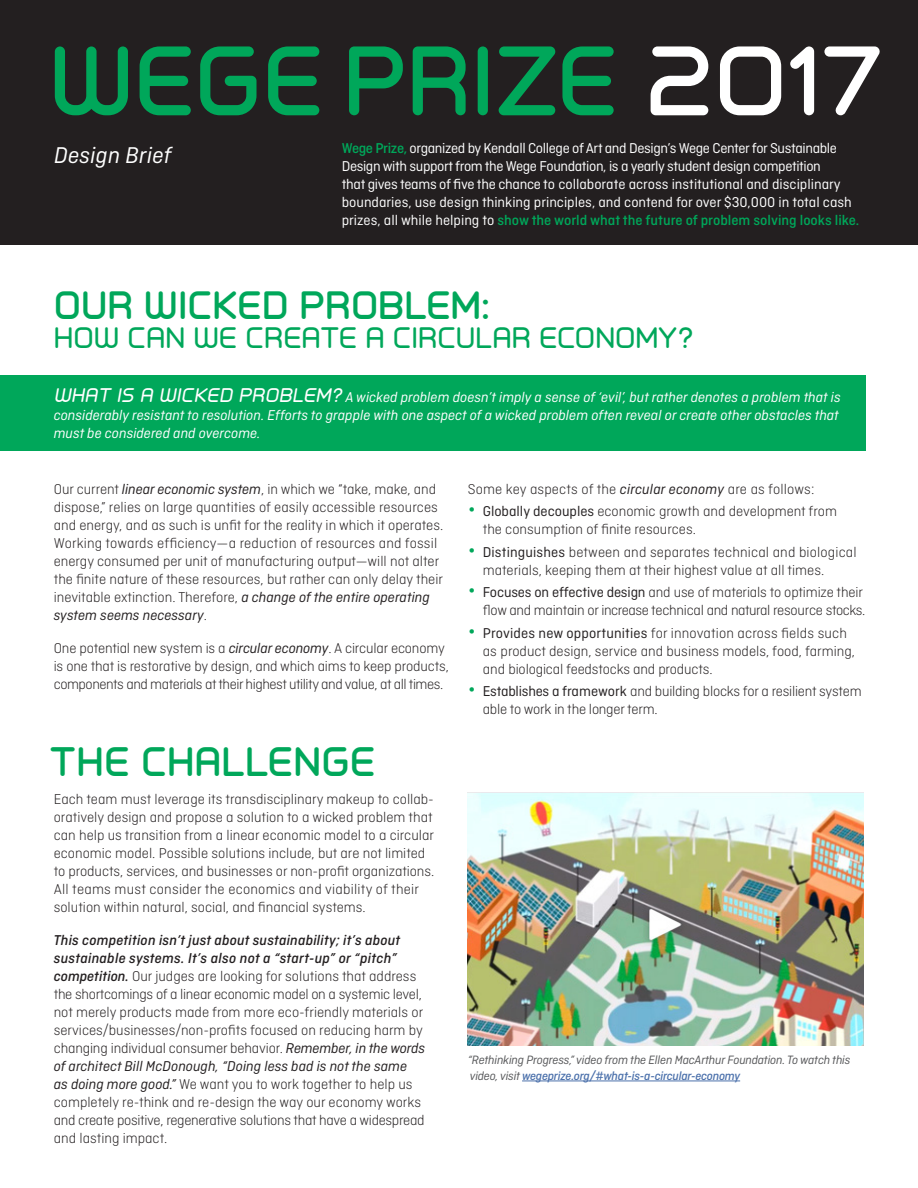
<style>
.page{position:relative;width:918px;height:1188px;background:#fff}
.page>*{position:absolute;margin:0;border:0;box-sizing:border-box;transform-origin:0 0}
.t1{font:700 89.55px "Primus";color:#00a75a}
.t2{font:700 37.5px "Primus";color:#00a75a}
.t3{font:700 36px "Primus";color:#00a75a}
.t4{font:600 27px "Primus";color:#00a75a}
.t5{font:italic 24px "Ciutadella";letter-spacing:.01em;color:#fff}
.Body_Copy{font:300 15px/18px "Ciutadella";color:#231f20}
.t6{font:15px/18px "Ciutadella";letter-spacing:-.02em;color:#fff}
.t7{font:italic 15px/18px "Ciutadella";color:#fff;text-align:justify}
.t8{font:italic 12.75px/15.3px "Ciutadella";letter-spacing:-.015em;color:#57585a}
.s1{color:#fff}
.s2{font-weight:500;color:#00a75a}
.s3{font-family:"Primus";font-weight:600;font-size:18px}
.s4{font-weight:400;font-style:italic}
.s5{font-weight:500;font-style:italic}
.s6{font-weight:400;font-size:24px;color:#00a75a}
.s7{font-weight:400}
.s8{font-weight:500;color:#4d72ac}
</style>
<div class="page">
<div style="left:0;top:375px;width:866px;height:75px;background:#00a75a"></div>
<div style="left:0;top:0;width:918px;height:245px;background:#231f20"></div>
<hr style="left:522px;top:1081px;width:218px;height:1px;background:#4d72ac">
<img style="left:468px;top:792px;width:396px;height:253px">
<p class="t1" style="left:49px;top:19px;width:834px">WEGE PRIZE <span class="s1">2017</span></p>
<p class="t5" style="left:54px;top:142px;width:119px">Design Brief</p>
<p class="t6" style="left:342px;top:139px;width:519px"><span class="s2">Wege Prize,</span> organized by Kendall College of Art and Design’s Wege Center for Sustainable Design with support from the Wege Foundation, is a yearly student design competition<br>that gives teams of five the chance to collaborate across institutional and disciplinary boundaries, use design thinking principles, and contend for over $30,000 in total cash prizes, all while helping to <span class="s2">show the world what the future of problem solving looks like.</span></p>
<p class="t3" style="left:54px;top:280px;width:438px">OUR WICKED PROBLEM:</p>
<p class="t4" style="left:54px;top:320px;width:641px">HOW CAN WE CREATE A CIRCULAR ECONOMY?</p>
<p class="t7" style="left:54px;top:388px;width:788px"><span class="s3">WHAT IS A WICKED PROBLEM?</span> A wicked problem doesn’t imply a sense of ‘evil’, but rather denotes a problem that is considerably resistant to resolution. Efforts to grapple with one aspect of a wicked problem often reveal or create other obstacles that must be considered and overcome.</p>
<p class="Body_Copy" style="left:54px;top:480px;width:391px">Our current <span class="s4">linear economic system</span>, in which we “take, make, and dispose,” relies on large quantities of easily accessible resources and energy, and as such is unfit for the reality in which it operates.<br>Working towards efficiency—a reduction of resources and fossil energy consumed per unit of manufacturing output—will not alter the finite nature of these resources, but rather can only delay their inevitable extinction. Therefore, <span class="s4">a change of the entire operating system seems necessary</span>.</p>
<p class="Body_Copy" style="left:54px;top:639px;width:397px">One potential new system is a <span class="s4">circular economy</span>. A circular economy is one that is restorative by design, and which aims to keep products, components and materials at their highest utility and value, at all times.</p>
<p class="t2" style="left:49px;top:736px;width:328px">THE CHALLENGE</p>
<p class="Body_Copy" style="left:54px;top:790px;width:382px">Each team must leverage its transdisciplinary makeup to collab&shy;oratively design and propose a solution to a wicked problem that can help us transition from a linear economic model to a circular economic model. Possible solutions include, but are not limited to products, services, and businesses or non-profit organizations.<br>All teams must consider the economics and viability of their solution within natural, social, and financial systems.</p>
<p class="Body_Copy" style="left:54px;top:931px;width:373px"><span class="s5">This competition isn’t just about sustainability; it’s about sustainable systems. It’s also not a “start-up” or “pitch” competition.</span> Our judges are looking for solutions that address the shortcomings of a linear economic model on a systemic level, not merely products made from more eco-friendly materials or services/businesses/non-profits focused on reducing harm by changing individual consumer behavior. <span class="s4">Remember, in the words of architect Bill McDonough, “Doing less bad is not the same<br>as doing more good.”</span> We want you to work together to help us completely re-think and re-design the way our economy works and create positive, regenerative solutions that have a widespread and lasting impact.</p>
<p class="Body_Copy" style="left:468px;top:480px;width:348px">Some key aspects of the <span class="s4">circular economy</span> are as follows:</p>
<p class="Body_Copy" style="left:483px;top:502px;width:356px;text-indent:-15px"><span class="s6">•</span> <span class="s7">Globally decouples</span> economic growth and development from the consumption of finite resources.</p>
<p class="Body_Copy" style="left:483px;top:543px;width:375px;text-indent:-15px"><span class="s6">•</span> <span class="s7">Distinguishes</span> between and separates technical and biological materials, keeping them at their highest value at all times.</p>
<p class="Body_Copy" style="left:468px;top:583px;width:399px;text-align:right"><span class="s6">•</span> <span class="s7">Focuses on effective design</span> and use of materials to optimize their flow and maintain or increase technical and natural resource stocks.</p>
<p class="Body_Copy" style="left:483px;top:624px;width:374px;text-indent:-15px"><span class="s6">•</span> <span class="s7">Provides new opportunities</span> for innovation across fields such as product design, service and business models, food, farming, and biological feedstocks and products.</p>
<p class="Body_Copy" style="left:483px;top:682px;width:380px;text-indent:-15px"><span class="s6">•</span> <span class="s7">Establishes a framework</span> and building blocks for a resilient system able to work in the longer term.</p>
<p class="t8" style="left:468px;top:1052px;width:384px">“Rethinking Progress,” video from the Ellen MacArthur Foundation. To watch this video, visit <span class="s8">wegeprize.org/#what-is-a-circular-economy</span></p>
</div>
